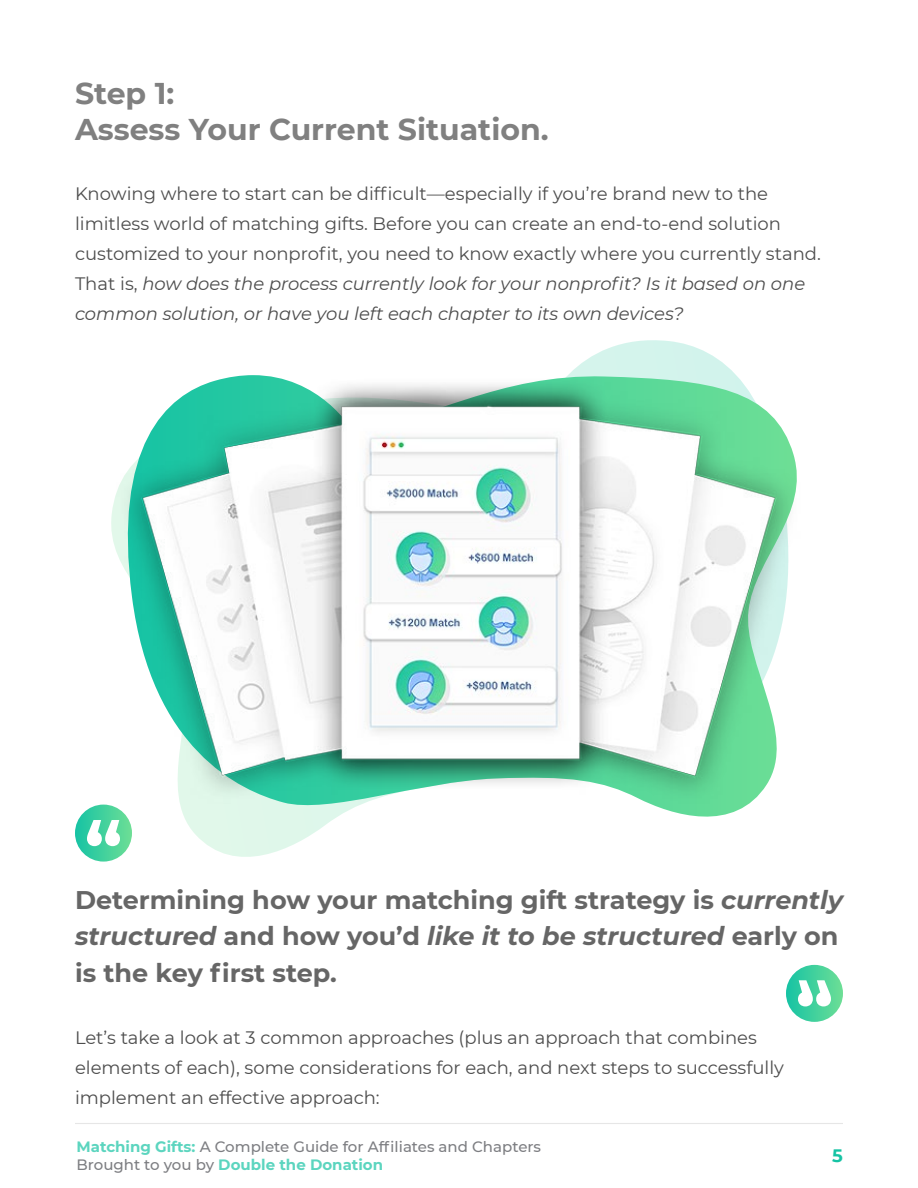
<style>
.page{position:relative;width:918px;height:1188px;background:#fff}
.page>*{position:absolute;margin:0;border:0;box-sizing:border-box;transform-origin:0 0}
.t1{font:700 30px/36px "Montserrat";color:#808080}
.t2{font:700 25.5px/36.6px "Montserrat";color:#666}
.t3{font:18px/30px "Montserrat";color:#4d4d4d}
.t4{font:700 18px "Montserrat";color:#16c3a4}
.t5{font:500 15px/18px "Montserrat";color:#7d7e82}
.s1{font-style:italic}
.s2{font-weight:700;color:#5cd5bf}
</style>
<div class="page">
<hr style="left:75px;top:1123px;width:768px;height:1px;background:#e6e6e6">
<img style="left:109px;top:340px;width:688px;height:517px">
<svg style="left:75px;top:805px;width:57px;height:57px;background:#45d19e"></svg>
<svg style="left:87px;top:820px;width:33px;height:26px"></svg>
<svg style="left:786px;top:965px;width:57px;height:57px;background:#44d19e"></svg>
<svg style="left:798px;top:980px;width:33px;height:26px"></svg>
<h1 class="t1" style="left:75px;top:74px;width:475px">Step 1:<br>Assess Your Current Situation.</h1>
<p class="t3" style="left:75px;top:178px;width:747px">Knowing where to start can be difficult—especially if you’re brand new to the limitless world of matching gifts. Before you can create an end-to-end solution customized to your nonprofit, you need to know exactly where you currently stand.<br>That is, <span class="s1">how does the process currently look for your nonprofit? Is it based on one common solution, or have you left each chapter to its own devices?</span></p>
<h2 class="t2" style="left:75px;top:880px;width:770px">Determining how your matching gift strategy is <span class="s1">currently structured</span> and how you’d <span class="s1">like it to be structured</span> early on is the key first step.</h2>
<p class="t3" style="left:75px;top:1022px;width:711px">Let’s take a look at 3 common approaches (plus an approach that combines elements of each), some considerations for each, and next steps to successfully implement an effective approach:</p>
<p class="t5" style="left:76px;top:1137px;width:466px"><span class="s2">Matching Gifts:</span> A Complete Guide for Affiliates and Chapters<br>Brought to you by <span class="s2">Double the Donation</span></p>
<p class="t4" style="left:832px;top:1143px;width:12px">5</p>
</div>
